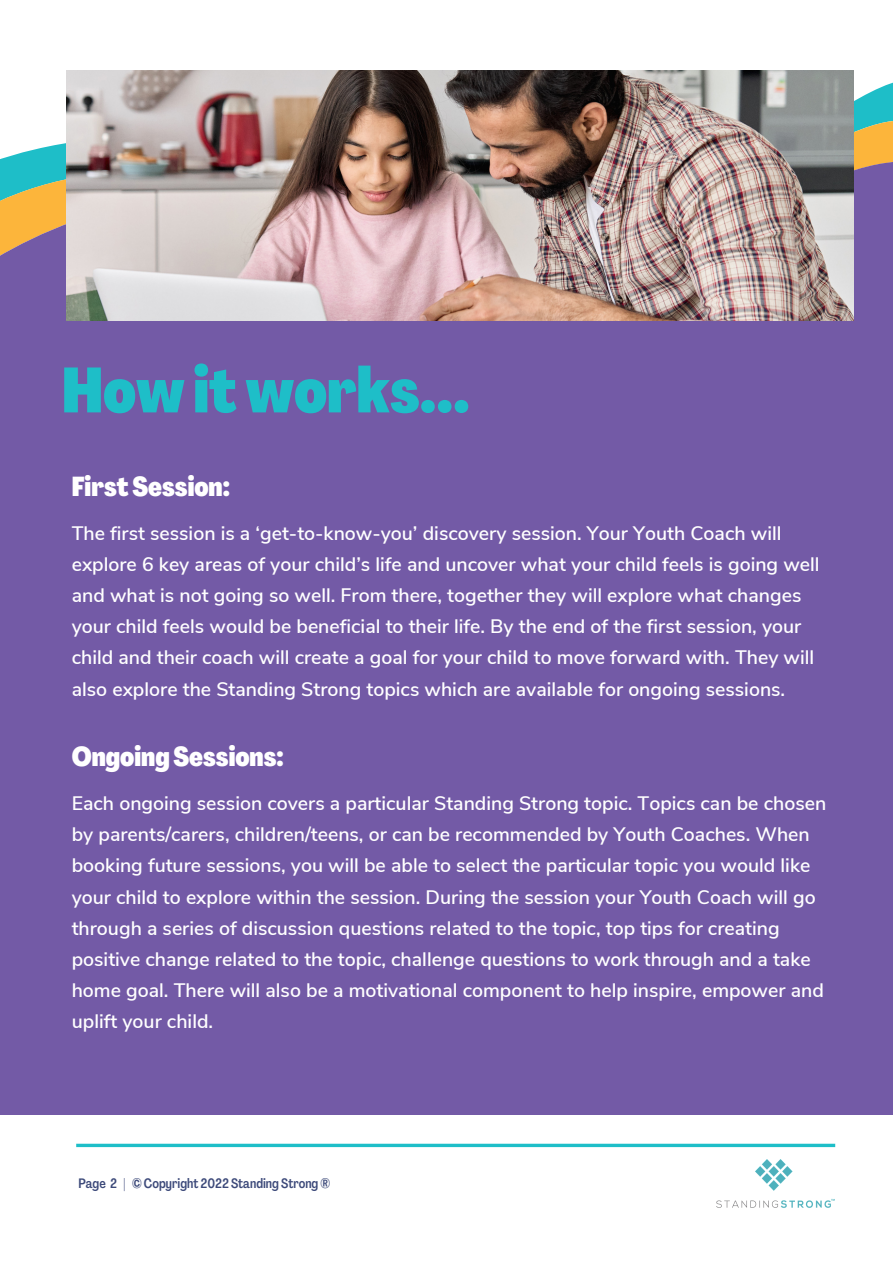
<style>
.page{position:relative;width:893px;height:1264px;background:#fff}
.page>*{position:absolute;margin:0;border:0;box-sizing:border-box;transform-origin:0 0}
.t1{font:800 62.7px "Agrandir Tight";color:#1ebec8}
.t2{font:800 27px "Agrandir Tight";color:#fff}
.t3{font:600 19.5px/31px "Nunito Sans";color:#fff}
.t4{font:500 13.5px "Agrandir Tight";color:#3d4a7a}
</style>
<div class="page">
<svg style="left:29px;top:106px;width:863px;height:45px"></svg>
<svg style="left:0;top:151px;width:892px;height:182px;background:#82729b"></svg>
<div style="left:0;top:333px;width:892px;height:781px;background:#735aa6"></div>
<img style="left:67px;top:71px;width:785px;height:249px">
<svg style="left:76px;top:1143px;width:759px;height:4px;background:#47c9d2"></svg>
<img style="left:716px;top:1159px;width:118px;height:49px">
<p class="t1" style="left:62px;top:365px;width:409px">Howitworks...</p>
<p class="t2" style="left:72px;top:476px;width:160px">FirstSession:</p>
<p class="t3" style="left:72px;top:518px;width:749px">The first session is a ‘get-to-know-you’ discovery session. Your Youth Coach will explore 6 key areas of your child’s life and uncover what your child feels is going well and what is not going so well. From there, together they will explore what changes your child feels would be beneficial to their life. By the end of the first session, your child and their coach will create a goal for your child to move forward with. They will also explore the Standing Strong topics which are available for ongoing sessions.</p>
<p class="t2" style="left:72px;top:746px;width:213px">OngoingSessions:</p>
<p class="t3" style="left:72px;top:788px;width:756px">Each ongoing session covers a particular Standing Strong topic. Topics can be chosen by parents/carers, children/teens, or can be recommended by Youth Coaches. When booking future sessions, you will be able to select the particular topic you would like your child to explore within the session. During the session your Youth Coach will go through a series of discussion questions related to the topic, top tips for creating positive change related to the topic, challenge questions to work through and a take home goal. There will also be a motivational component to help inspire, empower and uplift your child.</p>
<p class="t4" style="left:78px;top:1177px;width:253px">Page 2 | © Copyright 2022 Standing Strong ®</p>
</div>
